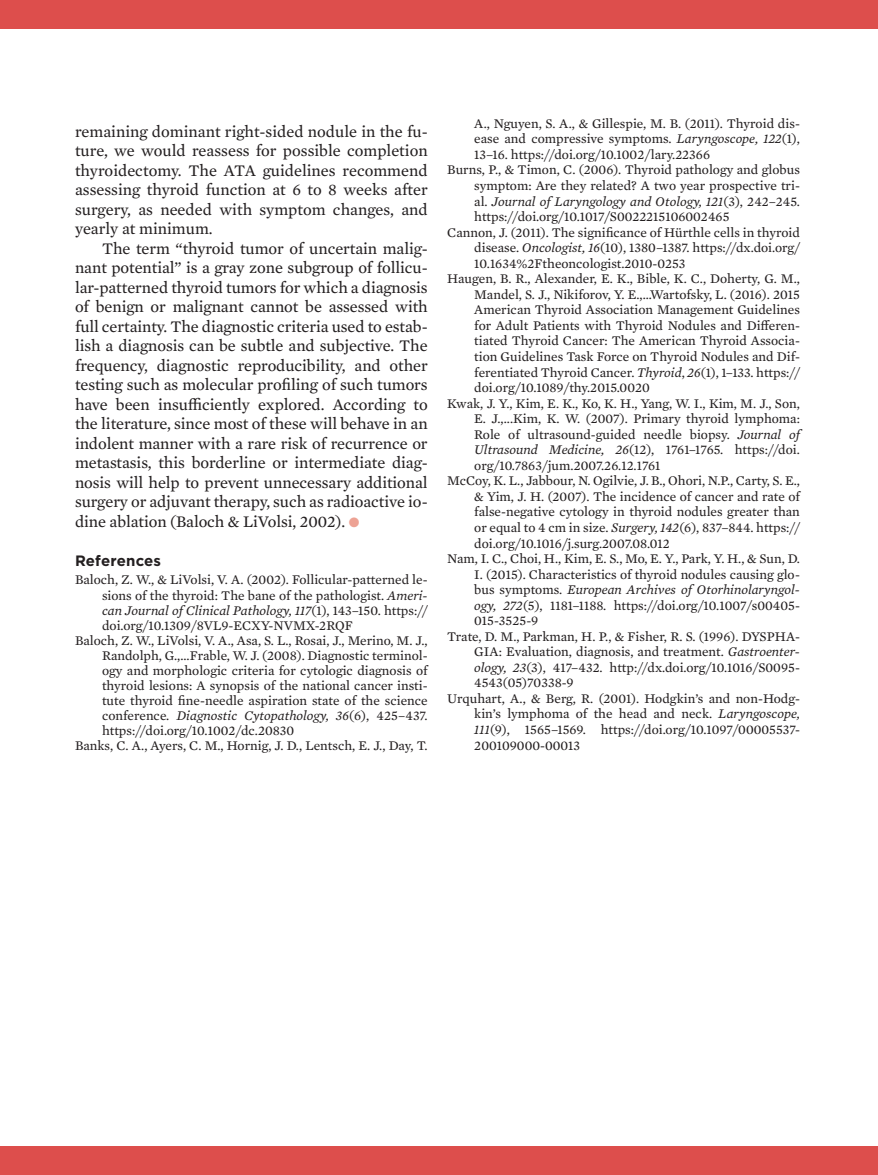
<style>
.page{position:relative;width:878px;height:1175px;background:#fff}
.page>*{position:absolute;margin:0;border:0;box-sizing:border-box;transform-origin:0 0}
.Body_txt{font:16.5px/19.5px "Mercury Text G2";letter-spacing:-.005em;color:#231f20;text-align:justify}
.Body_txt_no-indent{font:16.5px/19.5px "Mercury Text G2";color:#231f20;text-align:justify}
.Subhead_2{font:700 15px "Gotham";letter-spacing:.005em;color:#231f20}
.References{font:13.5px/15.6px "Mercury Text G2";color:#231f20;text-align:justify}
.s1{color:#eda294}
.s2{font-style:italic}
</style>
<div class="page">
<div style="left:0;top:0;width:878px;height:29px;background:#dd4e4c"></div>
<div style="left:0;top:1145px;width:878px;height:29px;background:#dd4e4c"></div>
<p class="Body_txt_no-indent" style="left:75px;top:120px;width:354px">remaining dominant right-sided nodule in the fu&shy;ture, we would reassess for possible completion thyroidectomy. The ATA guidelines recommend assessing thyroid function at 6 to 8 weeks after surgery, as needed with symptom changes, and yearly at minimum.</p>
<p class="Body_txt" style="left:75px;top:237px;width:354px;text-indent:27px">The term “thyroid tumor of uncertain malig&shy;nant potential” is a gray zone subgroup of follicu&shy;lar-patterned thyroid tumors for which a diagnosis of benign or malignant cannot be assessed with full certainty. The diagnostic criteria used to estab&shy;lish a diagnosis can be subtle and subjective. The frequency, diagnostic reproducibility, and other testing such as molecular profiling of such tumors have been insufficiently explored. According to the literature, since most of these will behave in an indolent manner with a rare risk of recurrence or metastasis, this borderline or intermediate diag&shy;nosis will help to prevent unnecessary additional surgery or adjuvant therapy, such as radioactive io&shy;dine ablation (Baloch &amp; LiVolsi, 2002). <span class="s1">●</span></p>
<p class="Subhead_2" style="left:75px;top:550px;width:88px">References</p>
<p class="References" style="left:102px;top:572px;width:327px;line-height:15px;text-indent:-27px">Baloch, Z. W., &amp; LiVolsi, V. A. (2002). Follicular-patterned le&shy;sions of the thyroid: The bane of the pathologist. <span class="s2">Ameri&shy;can Journal of Clinical Pathology, 117</span>(1), 143–150. https:// doi.org/10.1309/8VL9-ECXY-NVMX-2RQF</p>
<p class="References" style="left:102px;top:632px;width:327px;line-height:15px;text-indent:-27px">Baloch, Z. W., LiVolsi, V. A., Asa, S. L., Rosai, J., Merino, M. J., Randolph, G.,...Frable, W. J. (2008). Diagnostic terminol&shy;ogy and morphologic criteria for cytologic diagnosis of thyroid lesions: A synopsis of the national cancer insti&shy;tute thyroid fine-needle aspiration state of the science conference. <span class="s2">Diagnostic Cytopathology, 36</span>(6), 425–437. https://doi.org/10.1002/dc.20830</p>
<p class="References" style="left:75px;top:736px;width:354px">Banks, C. A., Ayers, C. M., Hornig, J. D., Lentsch, E. J., Day, T.</p>
<p class="References" style="left:474px;top:115px;width:327px">A., Nguyen, S. A., &amp; Gillespie, M. B. (2011). Thyroid dis&shy;ease and compressive symptoms. <span class="s2">Laryngoscope, 122</span>(1), 13–16. https://doi.org/10.1002/lary.22366</p>
<p class="References" style="left:474px;top:161px;width:327px;text-indent:-27px">Burns, P., &amp; Timon, C. (2006). Thyroid pathology and globus symptom: Are they related? A two year prospective tri&shy;al. <span class="s2">Journal of Laryngology and Otology, 121</span>(3), 242–245. https://doi.org/10.1017/S0022215106002465</p>
<p class="References" style="left:474px;top:224px;width:327px;text-indent:-27px">Cannon, J. (2011). The significance of Hürthle cells in thyroid disease. <span class="s2">Oncologist, 16</span>(10), 1380–1387. https://dx.doi.org/ 10.1634%2Ftheoncologist.2010-0253</p>
<p class="References" style="left:474px;top:270px;width:327px;text-indent:-27px">Haugen, B. R., Alexander, E. K., Bible, K. C., Doherty, G. M., Mandel, S. J., Nikiforov, Y. E.,…Wartofsky, L. (2016). 2015<br>American Thyroid Association Management Guidelines for Adult Patients with Thyroid Nodules and Differen&shy;tiated Thyroid Cancer: The American Thyroid Associa&shy;tion Guidelines Task Force on Thyroid Nodules and Dif&shy;ferentiated Thyroid Cancer. <span class="s2">Thyroid</span>, <span class="s2">26</span>(1), 1–133. https:// doi.org/10.1089/thy.2015.0020</p>
<p class="References" style="left:474px;top:394px;width:327px;text-indent:-27px">Kwak, J. Y., Kim, E. K., Ko, K. H., Yang, W. I., Kim, M. J., Son, E. J.,...Kim, K. W. (2007). Primary thyroid lymphoma:<br>Role of ultrasound-guided needle biopsy. <span class="s2">Journal of Ultrasound Medicine, 26</span>(12), 1761–1765. https://doi. org/10.7863/jum.2007.26.12.1761</p>
<p class="References" style="left:474px;top:472px;width:327px;text-indent:-27px">McCoy, K. L., Jabbour, N. Ogilvie, J. B., Ohori, N.P., Carty, S. E., &amp; Yim, J. H. (2007). The incidence of cancer and rate of false-negative cytology in thyroid nodules greater than or equal to 4 cm in size. <span class="s2">Surgery, 142</span>(6), 837–844. https:// doi.org/10.1016/j.surg.2007.08.012</p>
<p class="References" style="left:474px;top:550px;width:327px;text-indent:-27px">Nam, I. C., Choi, H., Kim, E. S., Mo, E. Y., Park, Y. H., &amp; Sun, D.<br>I. (2015). Characteristics of thyroid nodules causing glo&shy;bus symptoms. <span class="s2">European Archives of Otorhinolaryngol&shy;ogy, 272</span>(5), 1181–1188. https://doi.org/10.1007/s00405- 015-3525-9</p>
<p class="References" style="left:474px;top:628px;width:327px;text-indent:-27px">Trate, D. M., Parkman, H. P., &amp; Fisher, R. S. (1996). DYSPHA-GIA: Evaluation, diagnosis, and treatment. <span class="s2">Gastroenter&shy;ology, 23</span>(3), 417–432. http://dx.doi.org/10.1016/S0095- 4543(05)70338-9</p>
<p class="References" style="left:474px;top:690px;width:327px;text-indent:-27px">Urquhart, A., &amp; Berg, R. (2001). Hodgkin’s and non-Hodg&shy;kin’s lymphoma of the head and neck. <span class="s2">Laryngoscope, 111</span>(9), 1565–1569. https://doi.org/10.1097/00005537- 200109000-00013</p>
</div>
